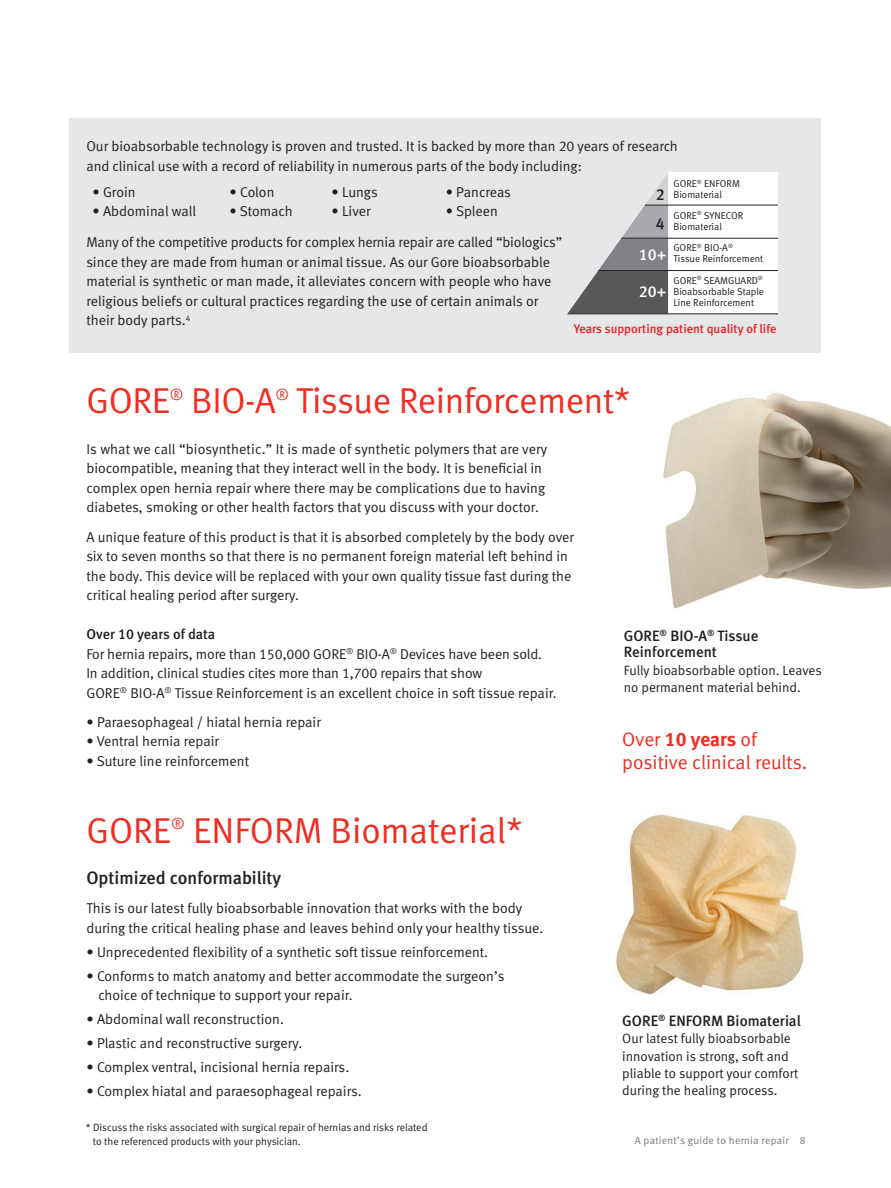
<style>
.page{position:relative;width:891px;height:1188px;background:#fff}
.page>*{position:absolute;margin:0;border:0;box-sizing:border-box;transform-origin:0 0}
.Red_headlines{font:36px "Meta Normal LF";letter-spacing:-.01em;color:#ee2e22}
.Callout_Text_13_16{font:19.5px/22.5px "Meta Normal LF";color:#ee2e22}
.t1{font:18px "Meta Medium LF";color:#231f20}
.t2{font:15.9px "Meta Medium LF Caps";color:#fff}
.t3{font:15.9px/29px "Meta Medium LF Caps";color:#231f20}
.Red_headlines-2{font:15.75px "Meta Normal LF";color:#ee2e22}
.t4{font:15px/16.5px "Meta Medium LF";color:#231f20}
.t5{font:14.25px/19.5px "Meta Normal LF";color:#231f20}
.t6{font:14.25px "Meta Medium LF";letter-spacing:-.005em;color:#231f20}
.t7{font:13.5px/17.2px "Meta Normal LF";color:#231f20}
.t8{font:12.45px "Meta Medium LF";color:#ee1d23}
.t9{font:10.5px/13.5px "Meta Normal LF";color:#231f20}
.t10{font:10.5px "Meta Normal LF";letter-spacing:.025em;color:#76787b}
.t11{font:9.9px/11.2px "Meta Normal LF";color:#231f20}
.s1{font-family:"Meta Bold LF"}
</style>
<div class="page">
<img style="left:663px;top:392px;width:228px;height:217px">
<div style="left:69px;top:119px;width:752px;height:234px;background:#e6e7e9"></div>
<img style="left:616px;top:814px;width:188px;height:181px">
<div style="left:668px;top:173px;width:110px;height:141px;background:#fff"></div>
<svg style="left:568px;top:173px;width:100px;height:141px"></svg>
<hr style="left:645px;top:205px;width:133px;height:1px;background:#231f20">
<hr style="left:621px;top:238px;width:157px;height:1px;background:#231f20">
<hr style="left:568px;top:314px;width:210px;height:1px;background:#231f20">
<hr style="left:598px;top:270px;width:180px;height:1px;background:#231f20">
<p class="t5" style="left:86px;top:136px;width:593px">Our bioabsorbable technology is proven and trusted. It is backed by more than 20 years of research and clinical use with a record of reliability in numerous parts of the body including:</p>
<p class="t5" style="left:92px;top:182px;width:45px">• Groin</p>
<p class="t5" style="left:230px;top:182px;width:46px">• Colon</p>
<p class="t5" style="left:332px;top:182px;width:48px">• Lungs</p>
<p class="t5" style="left:446px;top:182px;width:67px">• Pancreas</p>
<p class="t5" style="left:92px;top:201px;width:105px">• Abdominal wall</p>
<p class="t5" style="left:230px;top:201px;width:65px">• Stomach</p>
<p class="t5" style="left:332px;top:201px;width:41px">• Liver</p>
<p class="t5" style="left:446px;top:201px;width:54px">• Spleen</p>
<p class="t5" style="left:86px;top:232px;width:477px">Many of the competitive products for complex hernia repair are called “biologics” since they are made from human or animal tissue. As our Gore bioabsorbable material is synthetic or man made, it alleviates concern with people who have religious beliefs or cultural practices regarding the use of certain animals or their body parts.<sup>4</sup></p>
<p class="t11" style="left:673px;top:178px;width:68px">GORE<sup>®</sup> ENFORM<br>Biomaterial</p>
<p class="t3" style="left:656px;top:180px;width:10px">2<br>4</p>
<p class="t2" style="left:639px;top:246px;width:29px">10+</p>
<p class="t2" style="left:639px;top:283px;width:29px">20+</p>
<p class="t8" style="left:574px;top:321px;width:204px">Years supporting patient quality of life</p>
<p class="t11" style="left:673px;top:209px;width:71px">GORE<sup>®</sup> SYNECOR<br>Biomaterial</p>
<p class="t11" style="left:673px;top:242px;width:91px">GORE<sup>®</sup> BIO-A<sup>®<br></sup>Tissue Reinforcement</p>
<p class="t11" style="left:673px;top:275px;width:92px;text-align:justify">GORE<sup>®</sup> SEAMGUARD<sup>® </sup>Bioabsorbable Staple Line Reinforcement</p>
<p class="Red_headlines" style="left:86px;top:380px;width:85px">GORE</p>
<p class="Red_headlines-2" style="left:170px;top:385px;width:15px">®</p>
<p class="Red_headlines" style="left:191px;top:380px;width:86px">BIO-A</p>
<p class="Red_headlines-2" style="left:276px;top:385px;width:15px">®</p>
<p class="Red_headlines" style="left:296px;top:380px;width:336px">Tissue Reinforcement*</p>
<p class="t5" style="left:86px;top:439px;width:462px">Is what we call “biosynthetic.” It is made of synthetic polymers that are very biocompatible, meaning that they interact well in the body. It is beneficial in complex open hernia repair where there may be complications due to having diabetes, smoking or other health factors that you discuss with your doctor.</p>
<p class="t5" style="left:86px;top:527px;width:489px">A unique feature of this product is that it is absorbed completely by the body over six to seven months so that there is no permanent foreign material left behind in the body. This device will be replaced with your own quality tissue fast during the critical healing period after surgery.</p>
<p class="t6" style="left:86px;top:626px;width:130px">Over 10 years of data</p>
<p class="t5" style="left:86px;top:644px;width:472px">For hernia repairs, more than 150,000 GORE<sup>®</sup> BIO-A<sup>®</sup> Devices have been sold.<br>In addition, clinical studies cites more than 1,700 repairs that show<br>GORE<sup>®</sup> BIO-A<sup>®</sup> Tissue Reinforcement is an excellent choice in soft tissue repair.</p>
<p class="t5" style="left:86px;top:712px;width:236px">• Paraesophageal / hiatal hernia repair</p>
<p class="t5" style="left:86px;top:731px;width:134px">• Ventral hernia repair</p>
<p class="t5" style="left:86px;top:751px;width:164px">• Suture line reinforcement</p>
<p class="t4" style="left:624px;top:627px;width:136px">GORE<sup>®</sup> BIO-A<sup>®</sup> Tissue<br>Reinforcement</p>
<p class="t7" style="left:624px;top:661px;width:199px">Fully bioabsorbable option. Leaves no permanent material behind.</p>
<p class="Callout_Text_13_16" style="left:622px;top:728px;width:186px">Over <span class="s1">10 years</span> of positive clinical reults.</p>
<p class="Red_headlines" style="left:86px;top:810px;width:86px">GORE</p>
<p class="Red_headlines-2" style="left:171px;top:815px;width:15px">®</p>
<p class="Red_headlines" style="left:193px;top:810px;width:331px">ENFORM Biomaterial*</p>
<p class="t1" style="left:86px;top:867px;width:196px">Optimized conformability</p>
<p class="t5" style="left:86px;top:898px;width:458px">This is our latest fully bioabsorbable innovation that works with the body during the critical healing phase and leaves behind only your healthy tissue.</p>
<p class="t5" style="left:86px;top:942px;width:403px">• Unprecedented flexibility of a synthetic soft tissue reinforcement.</p>
<p class="t5" style="left:98px;top:966px;width:408px;text-indent:-12px">• Conforms to match anatomy and better accommodate the surgeon’s choice of technique to support your repair.</p>
<p class="t5" style="left:86px;top:1009px;width:199px">• Abdominal wall reconstruction.</p>
<p class="t5" style="left:86px;top:1033px;width:218px">• Plastic and reconstructive surgery.</p>
<p class="t5" style="left:86px;top:1057px;width:264px">• Complex ventral, incisional hernia repairs.</p>
<p class="t5" style="left:86px;top:1081px;width:277px">• Complex hiatal and paraesophageal repairs.</p>
<p class="t9" style="left:93px;top:1121px;width:336px;text-indent:-7px">* Discuss the risks associated with surgical repair of hernias and risks related to the referenced products with your physician.</p>
<p class="t4" style="left:622px;top:1013px;width:180px">GORE<sup>®</sup> ENFORM Biomaterial</p>
<p class="t7" style="left:622px;top:1030px;width:178px">Our latest fully bioabsorbable innovation is strong, soft and pliable to support your comfort during the healing process.</p>
<p class="t10" style="left:635px;top:1135px;width:172px">A patient’s guide to hernia repair 8</p>
</div>
